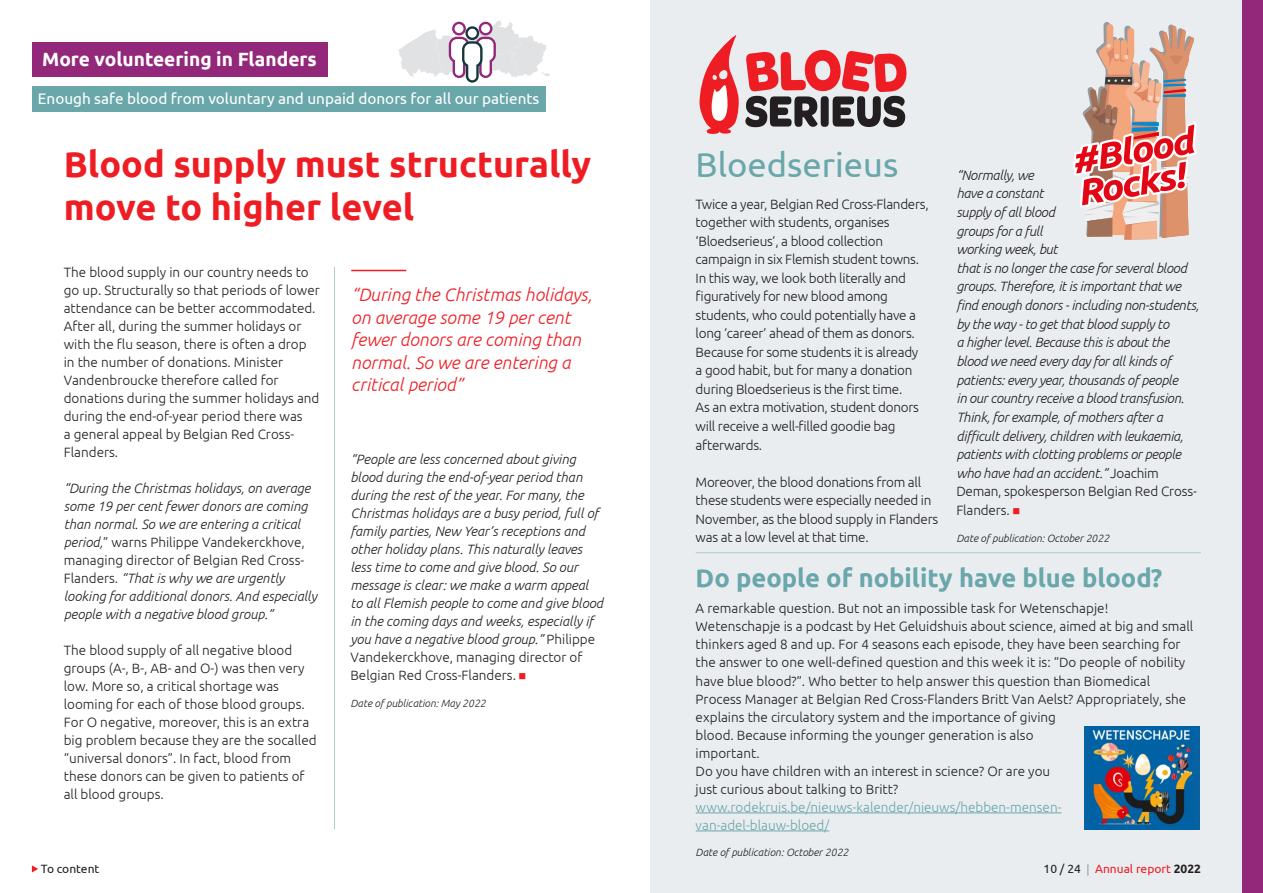
<style>
.page{position:relative;width:1263px;height:893px;background:#fff}
.page>*{position:absolute;margin:0;border:0;box-sizing:border-box;transform-origin:0 0}
.Titel{font:700 36px/43.2px "Ubuntu";color:#ee1d23}
.Titel-2{font:34.5px "Ubuntu";color:#6aa7aa}
.Body{font:700 25.5px "Ubuntu";color:#6aa7aa}
.t1{font:700 19.2px "Ubuntu";color:#fff}
.Body-2{font:italic 300 18px/22.5px "Ubuntu";color:#ee1d23}
.t2{font:15.3px "Ubuntu";color:#fff}
.Body-3{font:italic 300 13.5px/18px "Ubuntu";letter-spacing:-.005em;color:#231f20}
.Body-4{font:300 13.5px/18px "Ubuntu";color:#231f20}
.Body-5{font:300 13.5px/18.6px "Ubuntu";letter-spacing:-.02em;color:#231f20}
.Body-6{font:300 13.5px/18px "Ubuntu";color:#6aa7aa}
.t3{font:12px "Ubuntu";color:#ee1d23}
.t4{font:12px "Ubuntu";color:#231f20}
.Body-7{font:italic 300 10.5px "Ubuntu";color:#231f20}
.s1{font-style:normal}
.s2{color:#ee1d23}
.s3{color:#231f20}
.s4{font-family:"Arial";color:#939598}
.s5{font-weight:700;color:#231f20}
</style>
<div class="page">
<div style="left:32px;top:43px;width:295px;height:34px;background:#93287b"></div>
<svg style="left:398px;top:21px;width:152px;height:62px"></svg>
<svg style="left:32px;top:865px;width:6px;height:7px"></svg>
<div style="left:32px;top:86px;width:513px;height:26px;background:#6aa7aa"></div>
<div style="left:651px;top:0;width:612px;height:893px;background:#e9edf0"></div>
<div style="left:1242px;top:0;width:21px;height:893px;background:#93287b"></div>
<svg style="left:1073px;top:22px;width:124px;height:218px"></svg>
<svg style="left:745px;top:50px;width:162px;height:77px"></svg>
<svg style="left:699px;top:35px;width:40px;height:99px"></svg>
<hr style="left:351px;top:270px;width:55px;height:1px;background:#ee1d23">
<hr style="left:334px;top:267px;width:1px;height:562px;background:#b1cbce">
<hr style="left:696px;top:812px;width:365px;height:1px;background:#6aa7aa">
<hr style="left:696px;top:830px;width:133px;height:1px;background:#6aa7aa">
<img style="left:1084px;top:727px;width:115px;height:102px">
<hr style="left:696px;top:552px;width:505px;height:1px;background:#b1cbce">
<h3 class="t1" style="left:42px;top:48px;width:276px">More volunteering in Flanders</h3>
<p class="t2" style="left:38px;top:89px;width:503px">Enough safe blood from voluntary and unpaid donors for all our patients</p>
<p class="Titel" style="left:64px;top:142px;width:529px">Blood supply must structurally move to higher level</p>
<p class="Body-4" style="left:64px;top:263px;width:258px">The blood supply in our country needs to go up. Structurally so that periods of lower attendance can be better accommodated.<br>After all, during the summer holidays or with the flu season, there is often a drop in the number of donations. Minister Vandenbroucke therefore called for donations during the summer holidays and during the end-of-year period there was<br>a general appeal by Belgian Red Cross-Flanders.</p>
<p class="Body-3" style="left:64px;top:479px;width:255px">“During the Christmas holidays, on average some 19 per cent fewer donors are coming than normal. So we are entering a critical period,<span class="s1">” warns Philippe Vandekerckhove, managing director of Belgian Red Cross-Flanders.</span> “That is why we are urgently looking for additional donors. And especially people with a negative blood group.”</p>
<p class="Body-4" style="left:64px;top:641px;width:254px">The blood supply of all negative blood groups (A-, B-, AB- and O-) was then very low. More so, a critical shortage was looming for each of those blood groups.<br>For O negative, moreover, this is an extra big problem because they are the socalled “universal donors”. In fact, blood from these donors can be given to patients of all blood groups.</p>
<p class="t4" style="left:41px;top:861px;width:60px">To content</p>
<p class="Body-2" style="left:351px;top:283px;width:242px">“During the Christmas holidays, on average some 19 per cent fewer donors are coming than normal. So we are entering a critical period”</p>
<p class="Body-3" style="left:350px;top:450px;width:254px">“People are less concerned about giving blood during the end-of-year period than during the rest of the year. For many, the Christmas holidays are a busy period, full of family parties, New Year’s receptions and other holiday plans. This naturally leaves less time to come and give blood. So our message is clear: we make a warm appeal to all Flemish people to come and give blood in the coming days and weeks, especially if you have a negative blood group.” <span class="s1">Philippe Vandekerckhove, managing director of Belgian Red Cross-Flanders.</span> <span class="s2">■</span></p>
<p class="Body-7" style="left:350px;top:697px;width:137px">Date of publication: May 2022</p>
<p class="Titel-2" style="left:696px;top:144px;width:204px">Bloedserieus</p>
<p class="Body-5" style="left:696px;top:194px;width:235px">Twice a year, Belgian Red Cross-Flanders, together with students, organises ‘Bloedserieus’, a blood collection campaign in six Flemish student towns.<br>In this way, we look both literally and figuratively for new blood among students, who could potentially have a long ‘career’ ahead of them as donors.<br>Because for some students it is already<br>a good habit, but for many a donation during Bloedserieus is the first time.<br>As an extra motivation, student donors will receive a well-filled goodie bag afterwards.</p>
<p class="Body-5" style="left:696px;top:472px;width:244px">Moreover, the blood donations from all these students were especially needed in November, as the blood supply in Flanders was at a low level at that time.</p>
<p class="Body-3" style="left:956px;top:165px;width:244px;line-height:18.6px">“Normally, we<br>have a constant<br>supply of all blood<br>groups for a full<br>working week, but<br>that is no longer the case for several blood groups. Therefore, it is important that we find enough donors - including non-students, by the way - to get that blood supply to<br>a higher level. Because this is about the blood we need every day for all kinds of patients: every year, thousands of people<br>in our country receive a blood transfusion.<br>Think, for example, of mothers after a difficult delivery, children with leukaemia, patients with clotting problems or people who have had an accident.” <span class="s1">Joachim Deman, spokesperson Belgian Red Cross-Flanders.</span> <span class="s2">■</span></p>
<p class="Body-7" style="left:956px;top:532px;width:154px">Date of publication: October 2022</p>
<p class="Body" style="left:696px;top:562px;width:468px">Do people of nobility have blue blood?</p>
<p class="Body-4" style="left:696px;top:599px;width:499px">A remarkable question. But not an impossible task for Wetenschapje!<br>Wetenschapje is a podcast by Het Geluidshuis about science, aimed at big and small thinkers aged 8 and up. For 4 seasons each episode, they have been searching for the answer to one well-defined question and this week it is: “Do people of nobility have blue blood?”. Who better to help answer this question than Biomedical Process Manager at Belgian Red Cross-Flanders Britt Van Aelst? Appropriately, she explains the circulatory system and the importance of giving<br>blood. Because informing the younger generation is also<br>important.</p>
<p class="Body-4" style="left:696px;top:761px;width:356px">Do you have children with an interest in science? Or are you just curious about talking to Britt?</p>
<p class="Body-6" style="left:696px;top:797px;width:367px">www.rodekruis.be/nieuws-kalender/nieuws/hebben-mensen&shy;van-adel-blauw-bloed/</p>
<p class="Body-7" style="left:696px;top:846px;width:154px">Date of publication: October 2022</p>
<p class="t3" style="left:1044px;top:861px;width:159px"><span class="s3">10 / 24</span> <span class="s4">|</span> Annual report <span class="s5">2022</span></p>
</div>
